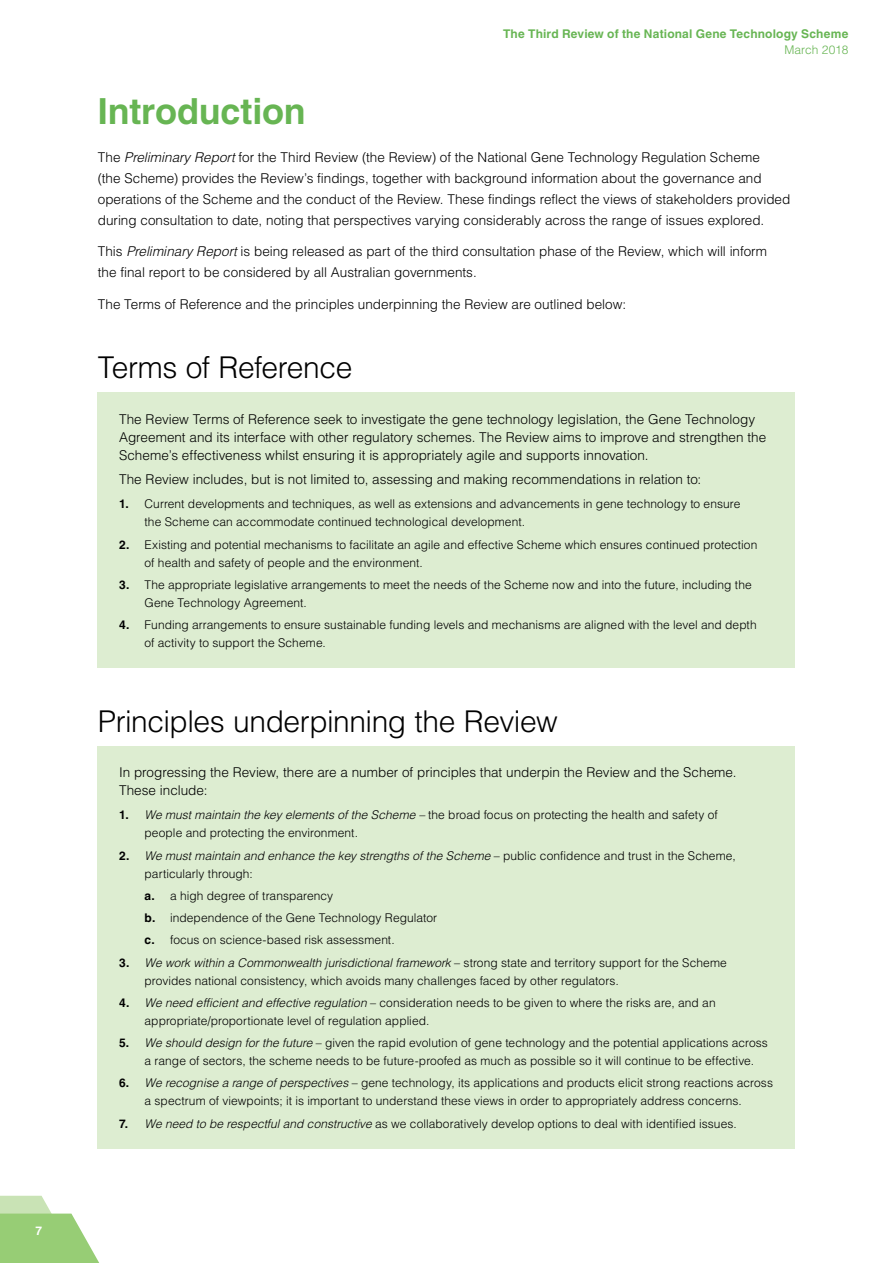
<style>
.page{position:relative;width:893px;height:1263px;background:#fff}
.page>*{position:absolute;margin:0;border:0;box-sizing:border-box;transform-origin:0 0}
.Heading_1{font:700 36px "Helvetica LT Std";letter-spacing:-.005em;color:#67b553}
.Heading_2{font:300 30px "Helvetica LT Std";letter-spacing:-.015em;color:#000}
.Body{font:300 13.5px/21px "Helvetica LT Std";color:#000}
.Table_text{font:300 13.5px/18px "Helvetica LT Std";color:#000}
.Table_Numbered{font:300 12px/18px "Helvetica LT Std";letter-spacing:.005em;color:#000}
.t1{font:700 12px "Helvetica LT Std";letter-spacing:.015em;color:#67b553}
.t2{font:300 12px "Helvetica LT Std";letter-spacing:.005em;color:#67b553}
.t3{font:700 12px "Helvetica LT Std";color:#fff}
.s1{font-style:italic}
.s2{font-weight:700}
</style>
<div class="page">
<svg style="left:0;top:1196px;width:99px;height:67px"></svg>
<div style="left:98px;top:393px;width:697px;height:275px;background:#ddedd1"></div>
<div style="left:98px;top:746px;width:697px;height:403px;background:#ddedd1"></div>
<p class="t3" style="left:35px;top:1224px;width:8px">7</p>
<p class="t1" style="left:503px;top:27px;width:347px">The Third Review of the National Gene Technology Scheme</p>
<p class="t2" style="left:784px;top:42px;width:66px">March 2018</p>
<p class="Heading_1" style="left:98px;top:89px;width:210px">Introduction</p>
<p class="Body" style="left:98px;top:146px;width:694px">The <span class="s1">Preliminary Report</span> for the Third Review (the Review) of the National Gene Technology Regulation Scheme<br>(the Scheme) provides the Review’s findings, together with background information about the governance and operations of the Scheme and the conduct of the Review. These findings reflect the views of stakeholders provided during consultation to date, noting that perspectives varying considerably across the range of issues explored.</p>
<p class="Body" style="left:98px;top:241px;width:671px">This <span class="s1">Preliminary Report</span> is being released as part of the third consultation phase of the Review, which will inform the final report to be considered by all Australian governments.</p>
<p class="Body" style="left:98px;top:293px;width:530px">The Terms of Reference and the principles underpinning the Review are outlined below:</p>
<p class="Heading_2" style="left:98px;top:349px;width:256px">Terms of Reference</p>
<p class="Table_text" style="left:119px;top:410px;width:649px">The Review Terms of Reference seek to investigate the gene technology legislation, the Gene Technology<br>Agreement and its interface with other regulatory schemes. The Review aims to improve and strengthen the<br>Scheme’s effectiveness whilst ensuring it is appropriately agile and supports innovation.</p>
<p class="Table_text" style="left:119px;top:470px;width:584px">The Review includes, but is not limited to, assessing and making recommendations in relation to:</p>
<p class="Table_Numbered" style="left:145px;top:495px;width:597px;text-indent:-26px"><span class="s2">1.</span> Current developments and techniques, as well as extensions and advancements in gene technology to ensure the Scheme can accommodate continued technological development.</p>
<p class="Table_Numbered" style="left:145px;top:535px;width:614px;text-indent:-26px"><span class="s2">2.</span> Existing and potential mechanisms to facilitate an agile and effective Scheme which ensures continued protection of health and safety of people and the environment.</p>
<p class="Table_Numbered" style="left:145px;top:575px;width:609px;text-indent:-26px"><span class="s2">3.</span> The appropriate legislative arrangements to meet the needs of the Scheme now and into the future, including the<br>Gene Technology Agreement.</p>
<p class="Table_Numbered" style="left:145px;top:616px;width:614px;text-indent:-26px"><span class="s2">4.</span> Funding arrangements to ensure sustainable funding levels and mechanisms are aligned with the level and depth of activity to support the Scheme.</p>
<p class="Heading_2" style="left:98px;top:702px;width:461px">Principles underpinning the Review</p>
<p class="Table_text" style="left:119px;top:763px;width:619px">In progressing the Review, there are a number of principles that underpin the Review and the Scheme.<br>These include:</p>
<p class="Table_Numbered" style="left:145px;top:806px;width:575px;text-indent:-26px"><span class="s2">1.</span> <span class="s1">We must maintain the key elements of the Scheme –</span> the broad focus on protecting the health and safety of people and protecting the environment.</p>
<p class="Table_Numbered" style="left:145px;top:846px;width:593px;text-indent:-26px"><span class="s2">2.</span> <span class="s1">We must maintain and enhance the key strengths of the Scheme</span> – public confidence and trust in the Scheme, particularly through:</p>
<p class="Table_Numbered" style="left:145px;top:886px;width:190px"><span class="s2">a.</span> a high degree of transparency</p>
<p class="Table_Numbered" style="left:145px;top:909px;width:294px"><span class="s2">b.</span> independence of the Gene Technology Regulator</p>
<p class="Table_Numbered" style="left:145px;top:931px;width:252px"><span class="s2">c.</span> focus on science-based risk assessment.</p>
<p class="Table_Numbered" style="left:145px;top:953px;width:584px;text-indent:-26px"><span class="s2">3.</span> <span class="s1">We work within a Commonwealth jurisdictional framework</span> – strong state and territory support for the Scheme provides national consistency, which avoids many challenges faced by other regulators<span class="s1">.</span></p>
<p class="Table_Numbered" style="left:145px;top:993px;width:573px;text-indent:-26px"><span class="s2">4.</span> <span class="s1">We need efficient and effective regulation</span> – consideration needs to be given to where the risks are, and an appropriate/proportionate level of regulation applied.</p>
<p class="Table_Numbered" style="left:145px;top:1034px;width:625px;text-indent:-26px"><span class="s2">5.</span> <span class="s1">We should design for the future</span> – given the rapid evolution of gene technology and the potential applications across a range of sectors, the scheme needs to be future-proofed as much as possible so it will continue to be effective.</p>
<p class="Table_Numbered" style="left:119px;top:1074px;width:655px;text-align:center"><span class="s2">6.</span> <span class="s1">We recognise a range of perspectives</span> – gene technology, its applications and products elicit strong reactions across a spectrum of viewpoints; it is important to understand these views in order to appropriately address concerns.</p>
<p class="Table_Numbered" style="left:119px;top:1114px;width:619px"><span class="s2">7.</span> <span class="s1">We need to be respectful and constructive</span> as we collaboratively develop options to deal with identified issues.</p>
</div>
